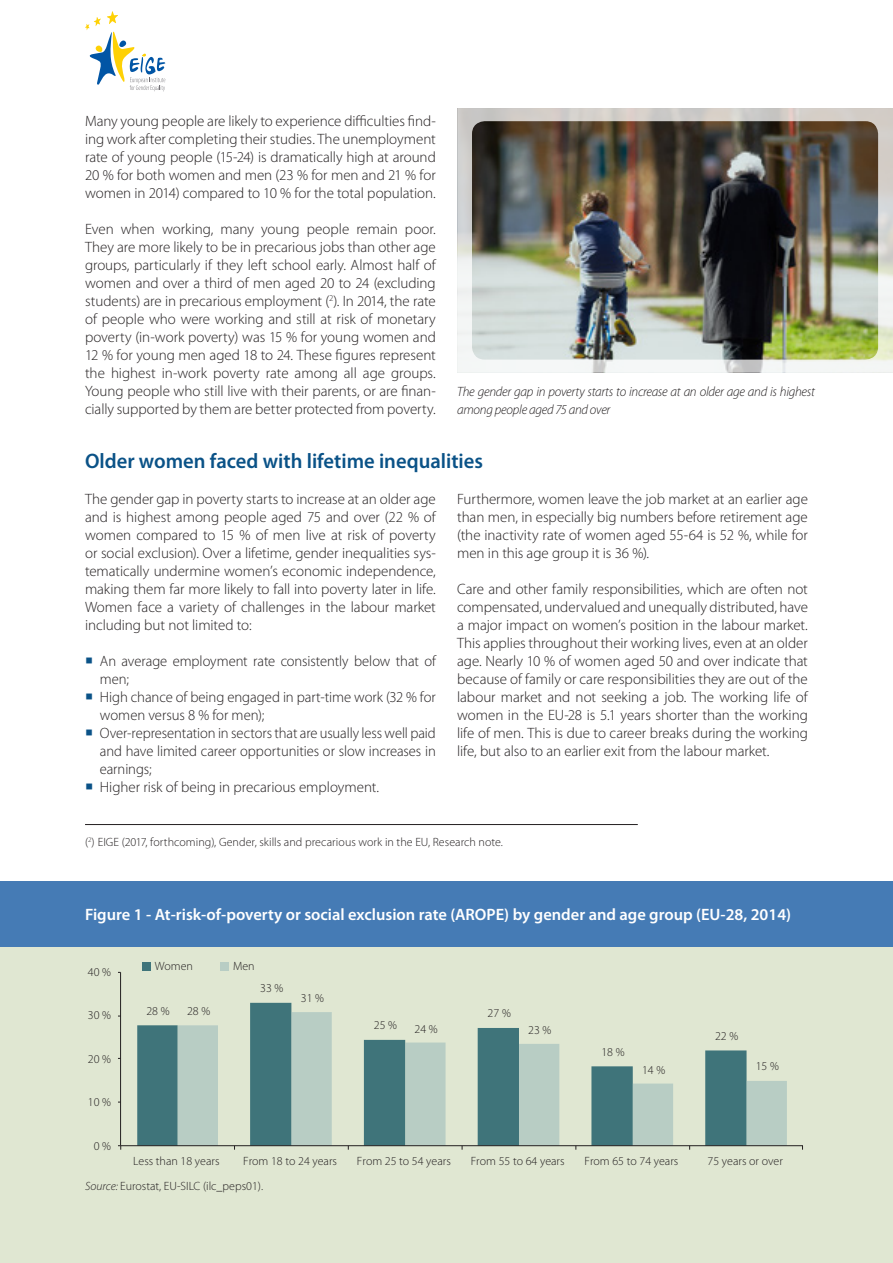
<style>
.page{position:relative;width:893px;height:1263px;background:#fff}
.page>*{position:absolute;margin:0;border:0;box-sizing:border-box;transform-origin:0 0}
.title_1{font:600 21px "Myriad Pro";color:#0a5287}
.Figure_title{font:600 16.5px "Myriad Pro";color:#fff}
.text_body{font:300 15px/18px "Myriad Pro";letter-spacing:-.005em;color:#231f20;text-align:justify}
.table_source{font:italic 300 13.5px/18px "Myriad Pro";letter-spacing:-.02em;color:#231f20}
.footnote{font:300 12px "Myriad Pro";color:#231f20}
.Footnotes{font:300 12px "Myriad Pro";color:#231f20}
.s1{font-style:italic}
</style>
<div class="page">
<hr style="left:85px;top:824px;width:553px;height:1px;background:#231f20">
<svg style="left:85px;top:11px;width:80px;height:80px"></svg>
<div style="left:0;top:905px;width:893px;height:358px;background:#e0e7d2"></div>
<div style="left:0;top:882px;width:893px;height:65px;background:#457bb5"></div>
<svg style="left:137px;top:1003px;width:155px;height:142px;fill:#3f747a"></svg>
<svg style="left:178px;top:1012px;width:609px;height:133px"></svg>
<hr style="left:120px;top:972px;width:1px;height:174px;background:#231f20">
<hr style="left:121px;top:1145px;width:682px;height:1px;background:#231f20">
<div style="left:142px;top:962px;width:8px;height:9px;background:#3f747a"></div>
<div style="left:220px;top:962px;width:9px;height:9px;background:#b8cdc4"></div>
<img style="left:457px;top:108px;width:436px;height:265px">
<p class="text_body" style="left:85px;top:112px;width:352px">Many young people are likely to experience difficulties find&shy;ing work after completing their studies. The unemployment rate of young people (15-24) is dramatically high at around 20 % for both women and men (23 % for men and 21 % for women in 2014) compared to 10 % for the total population.</p>
<p class="text_body" style="left:85px;top:220px;width:352px">Even when working, many young people remain poor.<br>They are more likely to be in precarious jobs than other age groups, particularly if they left school early. Almost half of women and over a third of men aged 20 to 24 (excluding students) are in precarious employment (<sup>2</sup>). In 2014, the rate of people who were working and still at risk of monetary poverty (in-work poverty) was 15 % for young women and 12 % for young men aged 18 to 24. These figures represent the highest in-work poverty rate among all age groups.<br>Young people who still live with their parents, or are finan&shy;cially supported by them are better protected from poverty.</p>
<p class="title_1" style="left:85px;top:449px;width:400px">Older women faced with lifetime inequalities</p>
<p class="text_body" style="left:85px;top:490px;width:352px">The gender gap in poverty starts to increase at an older age and is highest among people aged 75 and over (22 % of women compared to 15 % of men live at risk of poverty or social exclusion). Over a lifetime, gender inequalities sys&shy;tematically undermine women’s economic independence, making them far more likely to fall into poverty later in life.<br>Women face a variety of challenges in the labour market including but not limited to:</p>
<p class="text_body" style="left:100px;top:652px;width:337px">An average employment rate consistently below that of men;</p>
<p class="text_body" style="left:100px;top:688px;width:337px">High chance of being engaged in part-time work (32 % for women versus 8 % for men);</p>
<p class="text_body" style="left:100px;top:724px;width:337px">Over-representation in sectors that are usually less well paid and have limited career opportunities or slow increases in earnings;</p>
<p class="text_body" style="left:100px;top:778px;width:281px">Higher risk of being in precarious employment.</p>
<p class="table_source" style="left:457px;top:383px;width:359px">The gender gap in poverty starts to increase at an older age and is highest among people aged 75 and over</p>
<p class="text_body" style="left:457px;top:490px;width:352px">Furthermore, women leave the job market at an earlier age than men, in especially big numbers before retirement age (the inactivity rate of women aged 55-64 is 52 %, while for men in this age group it is 36 %).</p>
<p class="text_body" style="left:457px;top:580px;width:352px">Care and other family responsibilities, which are often not compensated, undervalued and unequally distributed, have a major impact on women’s position in the labour market.<br>This applies throughout their working lives, even at an older age. Nearly 10 % of women aged 50 and over indicate that because of family or care responsibilities they are out of the labour market and not seeking a job. The working life of women in the EU-28 is 5.1 years shorter than the working life of men. This is due to career breaks during the working life, but also to an earlier exit from the labour market.</p>
<p class="footnote" style="left:85px;top:835px;width:419px">(<sup>2</sup>) EIGE (2017, forthcoming), Gender, skills and precarious work in the EU, Research note.</p>
<p class="Figure_title" style="left:85px;top:906px;width:708px">Figure 1 - At-risk-of-poverty or social exclusion rate (AROPE) by gender and age group (EU-28, 2014)</p>
<p class="footnote" style="left:88px;top:965px;width:25px">40 %</p>
<p class="footnote" style="left:88px;top:1009px;width:25px">30 %</p>
<p class="footnote" style="left:88px;top:1052px;width:25px">20 %</p>
<p class="footnote" style="left:88px;top:1095px;width:25px">10 %</p>
<p class="footnote" style="left:94px;top:1139px;width:19px">0 %</p>
<p class="footnote" style="left:155px;top:960px;width:40px">Women</p>
<p class="footnote" style="left:233px;top:960px;width:23px">Men</p>
<p class="footnote" style="left:146px;top:1005px;width:25px">28 %</p>
<p class="footnote" style="left:187px;top:1004px;width:25px">28 %</p>
<p class="footnote" style="left:260px;top:981px;width:25px">33 %</p>
<p class="footnote" style="left:301px;top:991px;width:25px">31 %</p>
<p class="footnote" style="left:374px;top:1019px;width:25px">25 %</p>
<p class="footnote" style="left:488px;top:1006px;width:25px">27 %</p>
<p class="footnote" style="left:415px;top:1022px;width:25px">24 %</p>
<p class="footnote" style="left:528px;top:1023px;width:25px">23 %</p>
<p class="footnote" style="left:601px;top:1045px;width:25px">18 %</p>
<p class="footnote" style="left:715px;top:1029px;width:25px">22 %</p>
<p class="footnote" style="left:642px;top:1063px;width:25px">14 %</p>
<p class="footnote" style="left:756px;top:1060px;width:25px">15 %</p>
<p class="footnote" style="left:133px;top:1154px;width:88px">Less than 18 years</p>
<p class="footnote" style="left:243px;top:1154px;width:95px">From 18 to 24 years</p>
<p class="footnote" style="left:357px;top:1154px;width:95px">From 25 to 54 years</p>
<p class="footnote" style="left:471px;top:1154px;width:95px">From 55 to 64 years</p>
<p class="footnote" style="left:584px;top:1154px;width:95px">From 65 to 74 years</p>
<p class="footnote" style="left:708px;top:1154px;width:77px">75 years or over</p>
<p class="Footnotes" style="left:85px;top:1180px;width:180px"><span class="s1">Source:</span> Eurostat, EU-SILC (ilc_peps01).</p>
</div>
